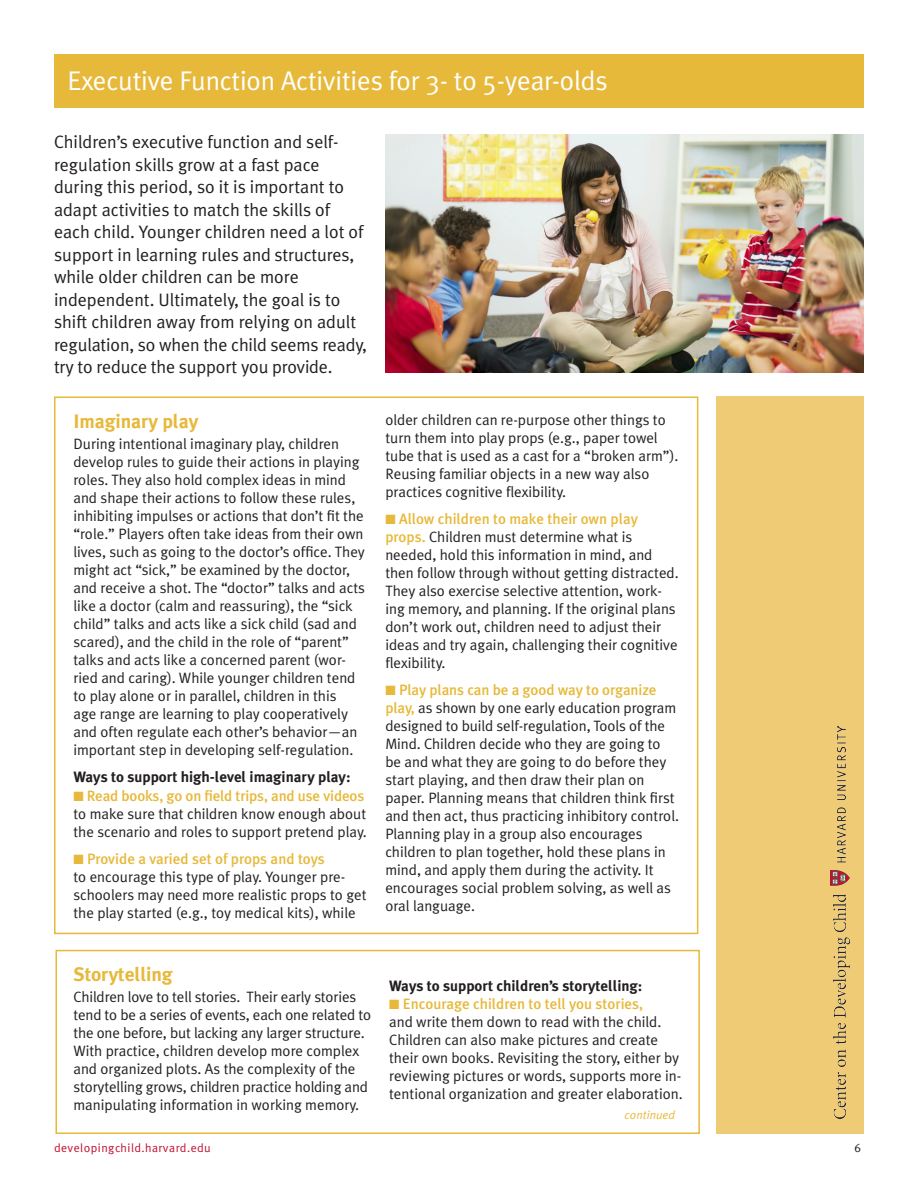
<style>
.page{position:relative;width:918px;height:1188px;background:#fff}
.page>*{position:absolute;margin:0;border:0;box-sizing:border-box;transform-origin:0 0}
.t1{font:27px "Meta Plus Normal";letter-spacing:-.005em;color:#fff}
.t2{font:700 19.5px "Meta Plus";letter-spacing:-.005em;color:#e7b93b}
.t3{font:18px/22.5px "Meta Plus Normal";color:#231f20}
.t4{font:15px/18px "Meta Plus Normal";color:#231f20}
.t5{font:500 15px "Meta Plus";color:#e7b93b}
.t6{font:700 15px "Meta Plus";color:#231f20}
.t7{font:12px "Meta";letter-spacing:.04em;color:#c3102f}
.t8{font:italic 12px "Meta Plus Normal";color:#e7b93b}
.t9{font:12px "Meta";color:#231f20}
.s1{font-family:"Meta Plus";font-weight:500;color:#e7b93b}
.s2{font-family:"Meta"}
</style>
<div class="page">
<div style="left:54px;top:397px;width:644px;height:537px;border:2px solid #e7b93b"></div>
<div style="left:716px;top:397px;width:148px;height:737px;background:#efcb76"></div>
<img style="left:830px;top:726px;width:20px;height:393px">
<div style="left:54px;top:54px;width:810px;height:54px;background:#e7b93b"></div>
<img style="left:385px;top:135px;width:479px;height:238px">
<div style="left:56px;top:950px;width:644px;height:184px;border:2px solid #e7b93b"></div>
<h1 class="t1" style="left:67px;top:65px;width:542px">Executive Function Activities for 3- to 5-year-olds</h1>
<p class="t3" style="left:54px;top:131px;width:314px">Children’s executive function and self&shy;regulation skills grow at a fast pace during this period, so it is important to adapt activities to match the skills of each child. Younger children need a lot of support in learning rules and structures, while older children can be more independent. Ultimately, the goal is to shift children away from relying on adult regulation, so when the child seems ready, try to reduce the support you provide.</p>
<h2 class="t2" style="left:73px;top:410px;width:126px">Imaginary play</h2>
<p class="t4" style="left:73px;top:435px;width:293px">During intentional imaginary play, children develop rules to guide their actions in playing roles. They also hold complex ideas in mind and shape their actions to follow these rules, inhibiting impulses or actions that don’t fit the “role.” Players often take ideas from their own lives, such as going to the doctor’s office. They might act “sick,” be examined by the doctor, and receive a shot. The “doctor” talks and acts like a doctor (calm and reassuring), the “sick child” talks and acts like a sick child (sad and scared), and the child in the role of “parent” talks and acts like a concerned parent (wor&shy;ried and caring). While younger children tend to play alone or in parallel, children in this<br>age range are learning to play cooperatively and often regulate each other’s behavior—an important step in developing self-regulation.</p>
<p class="t6" style="left:73px;top:768px;width:279px">Ways to support high-level imaginary play:</p>
<p class="t5" style="left:73px;top:787px;width:292px">■ Read books, go on field trips, and use videos</p>
<p class="t4" style="left:73px;top:805px;width:295px">to make sure that children know enough about the scenario and roles to support pretend play.</p>
<p class="t5" style="left:73px;top:850px;width:253px">■ Provide a varied set of props and toys</p>
<p class="t4" style="left:73px;top:868px;width:295px">to encourage this type of play. Younger pre&shy;schoolers may need more realistic props to get the play started (e.g., toy medical kits), while</p>
<p class="t4" style="left:385px;top:410px;width:295px">older children can re-purpose other things to turn them into play props (e.g., paper towel tube that is used as a cast for a “broken arm”).<br>Reusing familiar objects in a new way also practices cognitive flexibility.</p>
<p class="t5" style="left:385px;top:510px;width:254px">■ Allow children to make their own play</p>
<p class="t4" style="left:385px;top:527px;width:295px"><span class="s1">props.</span> Children must determine what is needed, hold this information in mind, and then follow through without getting distracted.<br>They also exercise selective attention, work&shy;ing memory, and planning. If the original plans don’t work out, children need to adjust their ideas and try again, challenging their cognitive flexibility.</p>
<p class="t5" style="left:385px;top:681px;width:273px">■ Play plans can be a good way to organize</p>
<p class="t4" style="left:385px;top:698px;width:295px"><span class="s1">play,</span> as shown by one early education program designed to build self-regulation, Tools of the Mind. <span class="s2">Chil</span>dren decide who they are going to be and what they are going to do before they start playing, and then draw their plan on paper. Planning means that children think first and then act, thus practicing inhibitory control.<br>Planning play in a group also encourages children to plan together, hold these plans in mind, and apply them during the activity. It encourages social problem solving, as well as oral language.</p>
<h2 class="t2" style="left:73px;top:963px;width:101px">Storytelling</h2>
<p class="t4" style="left:73px;top:988px;width:299px">Children love to tell stories. Their early stories tend to be a series of events, each one related to the one before, but lacking any larger structure.<br>With practice, children develop more complex and organized plots. As the complexity of the storytelling grows, children practice holding and manipulating information in working memory.</p>
<p class="t6" style="left:389px;top:977px;width:255px">Ways to support children’s storytelling:</p>
<p class="t5" style="left:389px;top:995px;width:256px">■ Encourage children to tell you stories,</p>
<p class="t4" style="left:389px;top:1012px;width:295px">and write them down to read with the child.<br>Children can also make pictures and create their own books. Revisiting the story, either by reviewing pictures or words, supports more in&shy;tentional organization and greater elaboration.</p>
<p class="t8" style="left:625px;top:1108px;width:52px">continued</p>
<p class="t7" style="left:54px;top:1141px;width:158px">developingchild.harvard.edu</p>
<p class="t9" style="left:855px;top:1141px;width:8px">6</p>
</div>
